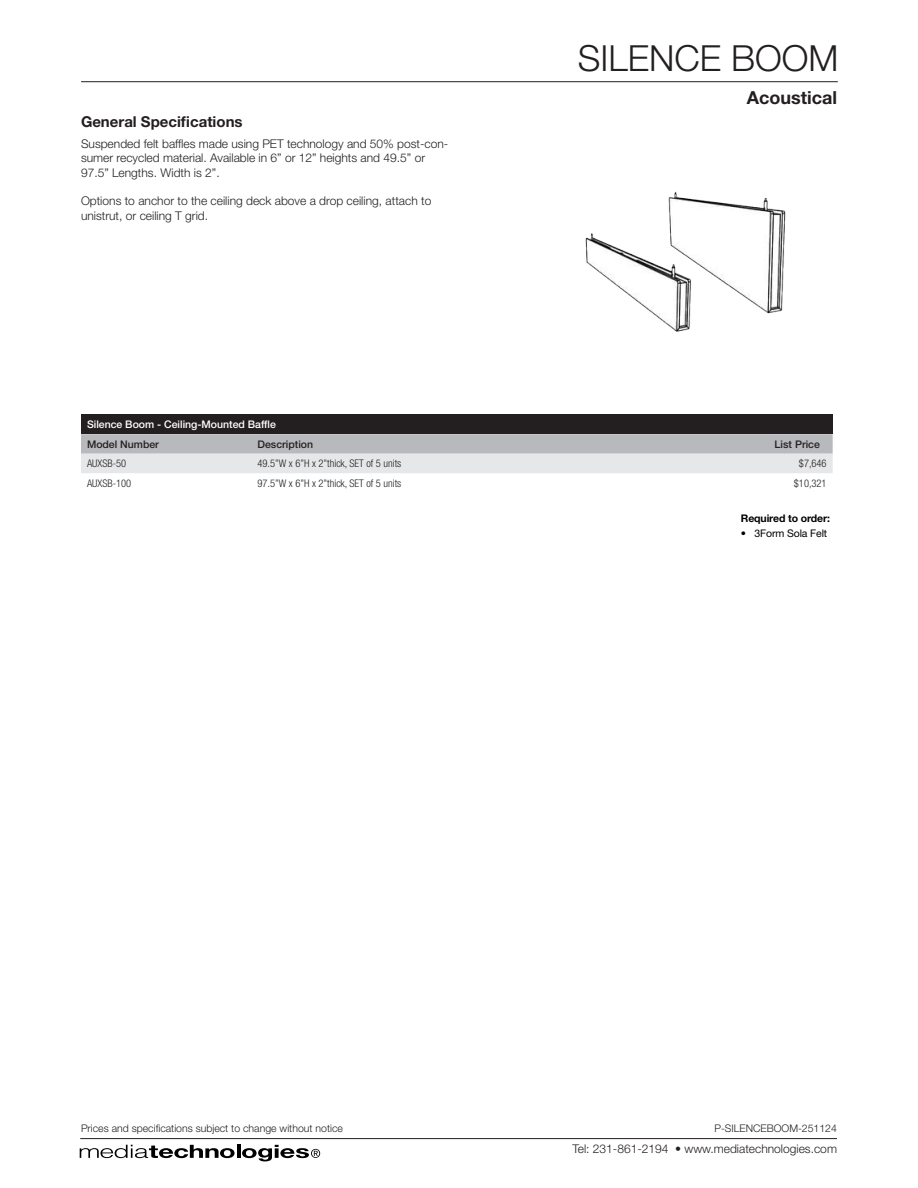
<style>
.page{position:relative;width:918px;height:1188px;background:#fff}
.page>*{position:absolute;margin:0;border:0;box-sizing:border-box;transform-origin:0 0}
.Product_Name_Page_Title{font:300 36px "Helvetica Neue LT Std";color:#231f20}
.t1{font:700 18px "Helvetica Neue LT Std";color:#231f20}
.t2{font:700 15px "Helvetica Neue LT Std";color:#231f20}
.t3{font:300 12px/14.4px "Helvetica Neue LT Std";color:#231f20}
.Table_Body{font:300 condensed 10.5px "Helvetica Neue LT Std";color:#231f20}
.t4{font:300 10.5px "Helvetica Neue LT Std";color:#231f20}
.Table_Column_Head{font:500 10.5px "Helvetica Neue LT Std";color:#fff}
.Table_Subhead_1{font:500 10.5px "Helvetica Neue LT Std";color:#231f20}
.t5{font:700 10.5px "Helvetica Neue LT Std";letter-spacing:-.01em;color:#000}
.t6{font:10.5px "Helvetica Neue LT Std";letter-spacing:-.01em;color:#000}
</style>
<div class="page">
<hr style="left:80px;top:1138px;width:757px;height:1px;background:#231f20">
<hr style="left:81px;top:81px;width:757px;height:1px;background:#231f20">
<svg style="left:80px;top:1145px;width:240px;height:16px"></svg>
<img style="left:585px;top:191px;width:201px;height:141px">
<div style="left:81px;top:415px;width:752px;height:19px;background:#231f20"></div>
<svg style="left:81px;top:434px;width:752px;height:39px;background:#cfd0d2"></svg>
<p class="Product_Name_Page_Title" style="left:578px;top:36px;width:262px">SILENCE BOOM</p>
<p class="t2" style="left:81px;top:112px;width:163px">General Specifications</p>
<p class="t3" style="left:81px;top:136px;width:369px">Suspended felt baffles made using PET technology and 50% post-con&shy;sumer recycled material. Available in 6” or 12” heights and 49.5” or<br>97.5” Lengths. Width is 2”.</p>
<p class="t3" style="left:81px;top:194px;width:352px">Options to anchor to the ceiling deck above a drop ceiling, attach to unistrut, or ceiling T grid.</p>
<h2 class="t1" style="left:747px;top:86px;width:92px">Acoustical</h2>
<p class="Table_Column_Head" style="left:87px;top:418px;width:190px">Silence Boom - Ceiling-Mounted Baffle</p>
<p class="Table_Subhead_1" style="left:87px;top:438px;width:73px">Model Number</p>
<p class="Table_Subhead_1" style="left:258px;top:438px;width:57px">Description</p>
<p class="Table_Subhead_1" style="left:775px;top:438px;width:47px">List Price</p>
<p class="Table_Body" style="left:87px;top:457px;width:41px">AUXSB-50</p>
<p class="Table_Body" style="left:258px;top:457px;width:145px">49.5”W x 6”H x 2”thick, SET of 5 units</p>
<p class="Table_Body" style="left:799px;top:457px;width:29px">$7,646</p>
<p class="Table_Body" style="left:87px;top:477px;width:46px">AUXSB-100</p>
<p class="Table_Body" style="left:258px;top:477px;width:145px">97.5”W x 6”H x 2”thick, SET of 5 units</p>
<p class="Table_Body" style="left:794px;top:477px;width:34px">$10,321</p>
<p class="t5" style="left:741px;top:511px;width:91px">Required to order:</p>
<p class="t6" style="left:741px;top:527px;width:88px">• 3Form Sola Felt</p>
<p class="t4" style="left:81px;top:1122px;width:263px">Prices and specifications subject to change without notice</p>
<p class="t4" style="left:714px;top:1122px;width:124px">P-SILENCEBOOM-251124</p>
<p class="t3" style="left:572px;top:1142px;width:266px">Tel: 231-861-2194 • www.mediatechnologies.com</p>
</div>
